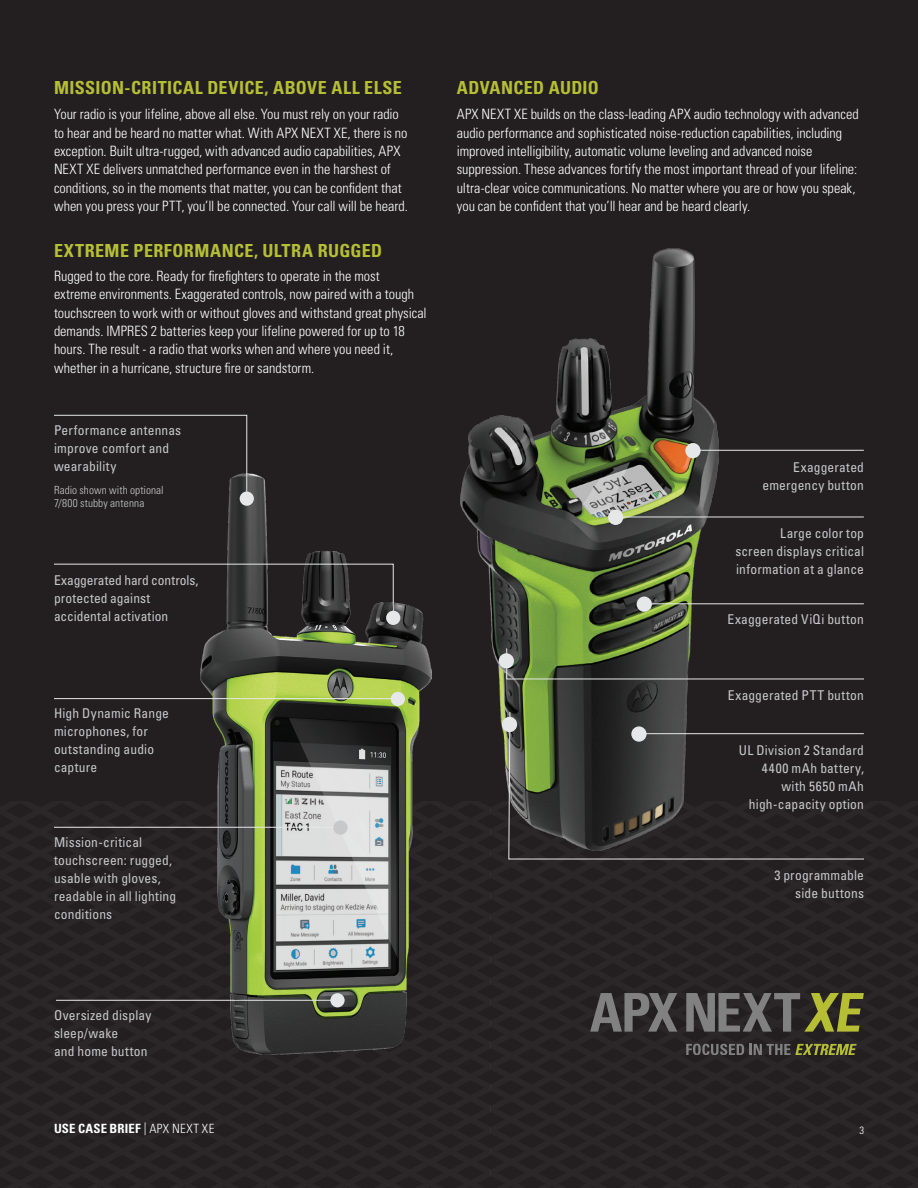
<style>
.page{position:relative;width:918px;height:1188px;background:#231f20}
.page>*{position:absolute;margin:0;border:0;box-sizing:border-box;transform-origin:0 0}
.t1{font:700 condensed 18px "Univers LT Std";letter-spacing:.025em;color:#b6bf34}
.t2{font:300 condensed 14.25px/18.3px "Univers LT Std";color:#fff}
.t3{font:condensed 13.5px/18px "Univers LT Std";letter-spacing:.015em;color:#c7c8ca}
.t4{font:700 condensed 12.75px "Univers LT Std";letter-spacing:.01em;color:#fff}
.t5{font:300 condensed 11.25px/13.5px "Univers LT Std";letter-spacing:.015em;color:#c7c8ca}
.t6{font:300 condensed 10.5px "Univers LT Std";color:#fff}
.s1{font-weight:300}
</style>
<div class="page">
<img style="left:200px;top:473px;width:231px;height:582px">
<svg style="left:54px;top:563px;width:340px;height:56px"></svg>
<svg style="left:54px;top:415px;width:193px;height:84px"></svg>
<hr style="left:54px;top:827px;width:286px;height:1px;background:#e6e7e9">
<hr style="left:54px;top:698px;width:344px;height:1px;background:#e6e7e9">
<hr style="left:56px;top:1000px;width:281px;height:1px;background:#e6e7e9">
<div style="left:386px;top:611px;width:14px;height:14px;background:#e6e7e9;border-radius:50%"></div>
<div style="left:240px;top:492px;width:14px;height:14px;background:#e6e7e9;border-radius:50%"></div>
<div style="left:330px;top:993px;width:15px;height:14px;background:#e6e7e9;border-radius:50%"></div>
<div style="left:333px;top:820px;width:15px;height:15px;background:#c7c8ca;border-radius:50%"></div>
<div style="left:391px;top:692px;width:14px;height:14px;background:#e6e7e9;border-radius:50%"></div>
<img style="left:460px;top:249px;width:258px;height:586px">
<hr style="left:692px;top:450px;width:172px;height:1px;background:#e6e7e9">
<hr style="left:615px;top:517px;width:249px;height:1px;background:#e6e7e9">
<hr style="left:644px;top:603px;width:220px;height:1px;background:#e6e7e9">
<svg style="left:508px;top:711px;width:356px;height:149px"></svg>
<svg style="left:506px;top:648px;width:358px;height:32px"></svg>
<div style="left:631px;top:726px;width:16px;height:16px;background:#e6e7e9;border-radius:50%"></div>
<div style="left:685px;top:443px;width:16px;height:15px;background:#e6e7e9;border-radius:50%"></div>
<div style="left:608px;top:510px;width:15px;height:15px;background:#e6e7e9;border-radius:50%"></div>
<div style="left:637px;top:597px;width:15px;height:15px;background:#e6e7e9;border-radius:50%"></div>
<div style="left:502px;top:717px;width:15px;height:15px;background:#e6e7e9;border-radius:50%"></div>
<div style="left:499px;top:653px;width:15px;height:16px;background:#e6e7e9;border-radius:50%"></div>
<svg style="left:686px;top:1044px;width:171px;height:11px"></svg>
<svg style="left:590px;top:993px;width:87px;height:39px"></svg>
<svg style="left:686px;top:993px;width:178px;height:39px"></svg>
<p class="t1" style="left:54px;top:77px;width:349px">MISSION-CRITICAL DEVICE, ABOVE ALL ELSE</p>
<p class="t2" style="left:54px;top:105px;width:355px">Your radio is your lifeline, above all else. You must rely on your radio to hear and be heard no matter what. With APX NEXT XE, there is no exception. Built ultra-rugged, with advanced audio capabilities, APX NEXT XE delivers unmatched performance even in the harshest of conditions, so in the moments that matter, you can be confident that when you press your PTT, you’ll be connected. Your call will be heard.</p>
<p class="t1" style="left:54px;top:239px;width:330px">EXTREME PERFORMANCE, ULTRA RUGGED</p>
<p class="t2" style="left:54px;top:267px;width:374px">Rugged to the core. Ready for firefighters to operate in the most<br>extreme environments. Exaggerated controls, now paired with a tough touchscreen to work with or without gloves and withstand great physical demands. IMPRES 2 batteries keep your lifeline powered for up to 18 hours. The result - a radio that works when and where you need it, whether in a hurricane, structure fire or sandstorm.</p>
<p class="t3" style="left:54px;top:421px;width:129px">Performance antennas improve comfort and wearability</p>
<p class="t5" style="left:54px;top:483px;width:111px">Radio shown with optional<br>7/800 stubby antenna</p>
<p class="t3" style="left:54px;top:571px;width:146px">Exaggerated hard controls, protected against accidental activation</p>
<p class="t3" style="left:54px;top:704px;width:116px">High Dynamic Range microphones, for outstanding audio capture</p>
<p class="t3" style="left:54px;top:833px;width:124px">Mission-critical touchscreen: rugged, usable with gloves, readable in all lighting conditions</p>
<p class="t1" style="left:457px;top:77px;width:144px">ADVANCED AUDIO</p>
<p class="t2" style="left:457px;top:105px;width:404px">APX NEXT XE builds on the class-leading APX audio technology with advanced audio performance and sophisticated noise-reduction capabilities, including improved intelligibility, automatic volume leveling and advanced noise suppression. These advances fortify the most important thread of your lifeline: ultra-clear voice communications. No matter where you are or how you speak, you can be confident that you’ll hear and be heard clearly.</p>
<p class="t3" style="left:762px;top:458px;width:103px;text-align:right">Exaggerated emergency button</p>
<p class="t3" style="left:735px;top:524px;width:130px;text-align:justify;text-indent:45px">Large color top screen displays critical information at a glance</p>
<p class="t3" style="left:728px;top:610px;width:138px">Exaggerated ViQi button</p>
<p class="t3" style="left:728px;top:686px;width:138px">Exaggerated PTT button</p>
<p class="t3" style="left:739px;top:741px;width:127px;text-align:right">UL Division 2 Standard<br>4400 mAh battery, with 5650 mAh high-capacity option</p>
<p class="t3" style="left:774px;top:866px;width:91px;text-align:right">3 programmable side buttons</p>
<p class="t3" style="left:54px;top:1006px;width:99px">Oversized display sleep/wake<br>and home button</p>
<p class="t4" style="left:54px;top:1121px;width:162px">USE CASE BRIEF <span class="s1">| APX NEXT XE</span></p>
<p class="t6" style="left:859px;top:1124px;width:6px">3</p>
</div>
